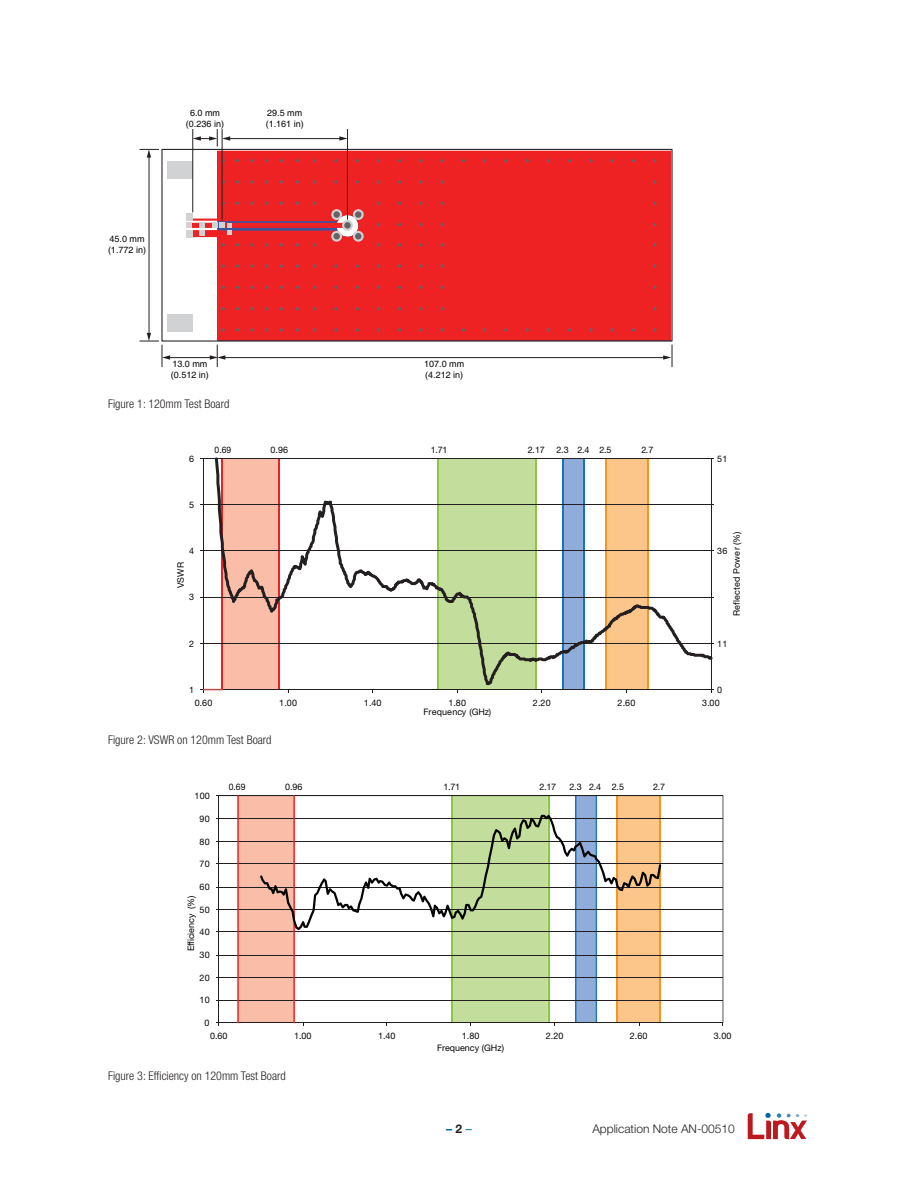
<style>
.page{position:relative;width:918px;height:1188px;background:#fff}
.page>*{position:absolute;margin:0;border:0;box-sizing:border-box;transform-origin:0 0}
.t1{font:300 condensed 12px "Helvetica Neue";color:#231f20}
.t2{font:300 12px "Helvetica Neue";color:#231f20}
.t3{font:700 12px "Helvetica Neue";color:#0065a4}
.t4{font:9px "Helvetica Neue";color:#050504}
.t5{font:9px/10.8px "Helvetica";color:#050504}
.t6{font:9px "Helvetica Neue";color:#050504;scale:.95 1}
.s1{color:#231f20}
.s2{font-weight:400}
</style>
<div class="page">
<svg style="left:748px;top:1113px;width:59px;height:26px"></svg>
<hr style="left:647px;top:459px;width:1px;height:231px;background:#f79521">
<hr style="left:605px;top:459px;width:2px;height:231px;background:#f79521">
<hr style="left:583px;top:459px;width:2px;height:231px;background:#1575bc">
<hr style="left:562px;top:459px;width:2px;height:231px;background:#1575bc">
<hr style="left:535px;top:459px;width:1px;height:231px;background:#8dc641">
<hr style="left:438px;top:459px;width:1px;height:231px;background:#8dc641">
<hr style="left:278px;top:459px;width:2px;height:231px;background:#ed2026">
<hr style="left:222px;top:459px;width:1px;height:231px;background:#ed2026">
<hr style="left:204px;top:643px;width:507px;height:1px;background:#231f20">
<hr style="left:204px;top:597px;width:507px;height:1px;background:#231f20">
<hr style="left:204px;top:550px;width:507px;height:1px;background:#231f20">
<hr style="left:204px;top:504px;width:507px;height:1px;background:#231f20">
<hr style="left:204px;top:458px;width:507px;height:1px;background:#231f20">
<hr style="left:711px;top:458px;width:1px;height:232px;background:#231f20">
<hr style="left:203px;top:458px;width:1px;height:232px;background:#231f20">
<hr style="left:204px;top:689px;width:507px;height:1px;background:#231f20">
<svg style="left:215px;top:457px;width:498px;height:228px"></svg>
<svg style="left:200px;top:689px;width:23px;height:4px"></svg>
<svg style="left:161px;top:148px;width:512px;height:194px;background:#e93c3e"></svg>
<div style="left:342px;top:220px;width:11px;height:11px;background:#d1d2d4;border-radius:50%"></div>
<svg style="left:353px;top:209px;width:11px;height:11px"></svg>
<svg style="left:331px;top:209px;width:11px;height:11px"></svg>
<svg style="left:353px;top:231px;width:11px;height:11px"></svg>
<svg style="left:331px;top:231px;width:11px;height:11px"></svg>
<div style="left:344px;top:222px;width:7px;height:7px;background:#636366;border-radius:50%"></div>
<div style="left:355px;top:211px;width:7px;height:7px;background:#636366;border-radius:50%"></div>
<div style="left:333px;top:211px;width:7px;height:7px;background:#636366;border-radius:50%"></div>
<div style="left:355px;top:233px;width:7px;height:7px;background:#636366;border-radius:50%"></div>
<div style="left:333px;top:233px;width:7px;height:7px;background:#636366;border-radius:50%"></div>
<hr style="left:149px;top:156px;width:1px;height:178px;background:#231f20">
<svg style="left:140px;top:149px;width:19px;height:9px"></svg>
<hr style="left:169px;top:357px;width:42px;height:1px;background:#231f20">
<svg style="left:140px;top:333px;width:30px;height:34px"></svg>
<hr style="left:224px;top:357px;width:441px;height:1px;background:#231f20">
<svg style="left:210px;top:345px;width:15px;height:22px"></svg>
<svg style="left:663px;top:345px;width:10px;height:22px"></svg>
<hr style="left:192px;top:129px;width:1px;height:83px;background:#231f20">
<hr style="left:347px;top:129px;width:1px;height:91px;background:#231f20">
<hr style="left:222px;top:129px;width:1px;height:92px;background:#231f20">
<hr style="left:229px;top:138px;width:112px;height:1px;background:#231f20">
<svg style="left:193px;top:129px;width:37px;height:18px"></svg>
<svg style="left:339px;top:136px;width:8px;height:5px"></svg>
<svg style="left:219px;top:795px;width:504px;height:227px"></svg>
<hr style="left:218px;top:796px;width:1px;height:227px;background:#231f20">
<hr style="left:219px;top:1022px;width:504px;height:1px;background:#231f20">
<svg style="left:452px;top:796px;width:103px;height:230px;background:#bed79b"></svg>
<hr style="left:293px;top:795px;width:2px;height:228px;background:#ee2123">
<hr style="left:237px;top:795px;width:2px;height:228px;background:#ee2123">
<svg style="left:260px;top:815px;width:401px;height:115px"></svg>
<p class="t5" style="left:186px;top:107px;width:40px;text-align:center">6.0 mm (0.236 in)</p>
<p class="t5" style="left:266px;top:107px;width:40px">29.5 mm (1.161 in)</p>
<p class="t5" style="left:108px;top:234px;width:40px">45.0 mm (1.772 in)</p>
<p class="t5" style="left:171px;top:359px;width:40px">13.0 mm (0.512 in)</p>
<p class="t1" style="left:108px;top:397px;width:123px">Figure 1: 120mm Test Board</p>
<p class="t5" style="left:424px;top:359px;width:42px">107.0 mm (4.212 in)</p>
<p class="t4" style="left:189px;top:453px;width:6px">6</p>
<p class="t4" style="left:189px;top:499px;width:6px">5</p>
<p class="t4" style="left:189px;top:545px;width:6px">4</p>
<p class="t4" style="left:175px;top:588px;width:27px;rotate:-90deg">VSWR</p>
<p class="t4" style="left:189px;top:592px;width:6px">3</p>
<p class="t4" style="left:189px;top:638px;width:6px">2</p>
<p class="t4" style="left:189px;top:684px;width:6px">1</p>
<p class="t6" style="left:215px;top:444px;width:19px">0.69</p>
<p class="t4" style="left:271px;top:444px;width:19px">0.96</p>
<p class="t4" style="left:431px;top:444px;width:18px">1.71</p>
<p class="t4" style="left:528px;top:444px;width:18px">2.17</p>
<p class="t4" style="left:557px;top:444px;width:57px">2.3 2.4 2.5</p>
<p class="t4" style="left:641px;top:444px;width:14px">2.7</p>
<p class="t4" style="left:717px;top:453px;width:12px">51</p>
<p class="t4" style="left:731px;top:616px;width:85px;rotate:-90deg">Reflected Power (%)</p>
<p class="t4" style="left:717px;top:545px;width:12px">36</p>
<p class="t4" style="left:717px;top:638px;width:12px">11</p>
<p class="t4" style="left:717px;top:684px;width:6px">0</p>
<p class="t4" style="left:195px;top:697px;width:19px">0.60</p>
<p class="t4" style="left:279px;top:697px;width:19px">1.00</p>
<p class="t4" style="left:364px;top:697px;width:19px">1.40</p>
<p class="t4" style="left:448px;top:697px;width:19px">1.80</p>
<p class="t4" style="left:533px;top:697px;width:19px">2.20</p>
<p class="t4" style="left:618px;top:697px;width:19px">2.60</p>
<p class="t4" style="left:702px;top:697px;width:19px">3.00</p>
<p class="t1" style="left:108px;top:733px;width:165px">Figure 2: VSWR on 120mm Test Board</p>
<p class="t4" style="left:423px;top:707px;width:69px">Frequency (GHz)</p>
<p class="t4" style="left:194px;top:791px;width:17px">100</p>
<p class="t4" style="left:199px;top:813px;width:12px">90</p>
<p class="t4" style="left:199px;top:836px;width:12px">80</p>
<p class="t4" style="left:199px;top:859px;width:12px">70</p>
<p class="t4" style="left:199px;top:881px;width:12px">60</p>
<p class="t4" style="left:186px;top:951px;width:57px;rotate:-90deg">Efficiency (%)</p>
<p class="t4" style="left:199px;top:904px;width:12px">50</p>
<p class="t4" style="left:199px;top:927px;width:12px">40</p>
<p class="t4" style="left:199px;top:949px;width:12px">30</p>
<p class="t4" style="left:199px;top:972px;width:12px">20</p>
<p class="t4" style="left:199px;top:995px;width:12px">10</p>
<p class="t4" style="left:205px;top:1017px;width:6px">0</p>
<p class="t6" style="left:229px;top:781px;width:19px">0.69</p>
<p class="t4" style="left:285px;top:781px;width:19px">0.96</p>
<p class="t4" style="left:443px;top:781px;width:18px">1.71</p>
<p class="t4" style="left:539px;top:781px;width:18px">2.17</p>
<p class="t4" style="left:570px;top:781px;width:56px">2.3 2.4 2.5</p>
<p class="t4" style="left:653px;top:781px;width:14px">2.7</p>
<p class="t4" style="left:210px;top:1030px;width:19px">0.60</p>
<p class="t4" style="left:294px;top:1030px;width:19px">1.00</p>
<p class="t4" style="left:378px;top:1030px;width:19px">1.40</p>
<p class="t4" style="left:462px;top:1030px;width:19px">1.80</p>
<p class="t4" style="left:546px;top:1030px;width:19px">2.20</p>
<p class="t4" style="left:630px;top:1030px;width:19px">2.60</p>
<p class="t4" style="left:714px;top:1030px;width:19px">3.00</p>
<p class="t1" style="left:108px;top:1069px;width:179px">Figure 3: Efficiency on 120mm Test Board</p>
<p class="t4" style="left:437px;top:1043px;width:69px">Frequency (GHz)</p>
<h1 class="t3" style="left:446px;top:1121px;width:27px">– <span class="s1">2</span> <span class="s2">–</span></h1>
<h1 class="t2" style="left:592px;top:1121px;width:144px">Application Note AN-00510</h1>
</div>
